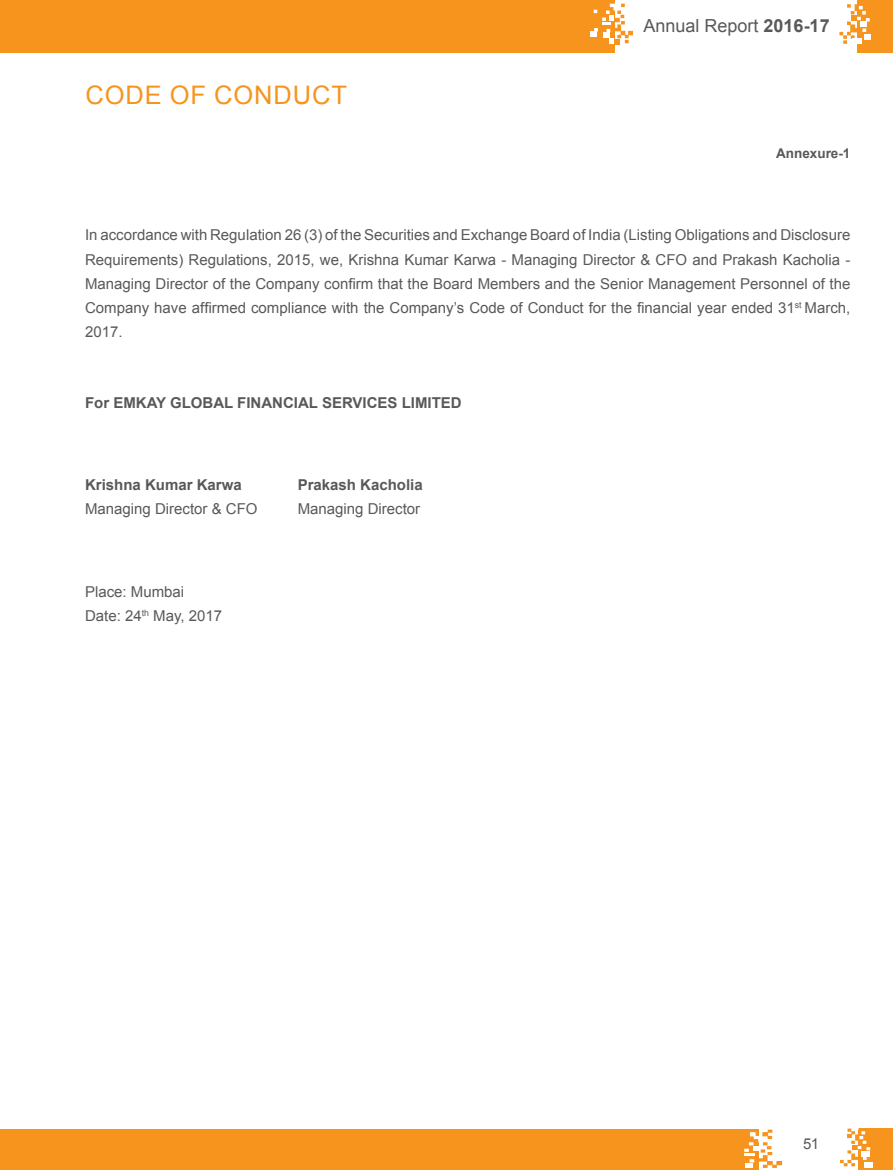
<style>
.page{position:relative;width:893px;height:1170px;background:#fff}
.page>*{position:absolute;margin:0;border:0;box-sizing:border-box;transform-origin:0 0}
.t1{font:25.5px "Arial";letter-spacing:.035em;color:#f7941e}
.t2{font:18px "Arial";color:#58595b}
.t3{font:15px/24px "Arial";color:#58595b;text-align:justify}
.t4{font:700 15px "Arial";color:#58595b}
.t5{font:700 13.5px "Arial";color:#58595b}
.s1{font-weight:700}
</style>
<div class="page">
<div style="left:0;top:0;width:615px;height:52px;background:#f7941e"></div>
<div style="left:857px;top:0;width:36px;height:52px;background:#f7941e"></div>
<svg style="left:839px;top:4px;width:31px;height:40px"></svg>
<svg style="left:591px;top:4px;width:42px;height:40px"></svg>
<div style="left:0;top:1129px;width:759px;height:40px;background:#f7941e"></div>
<svg style="left:744px;top:1129px;width:38px;height:38px"></svg>
<div style="left:745px;top:1162px;width:8px;height:5px;background:#fff"></div>
<div style="left:858px;top:1127px;width:35px;height:42px;background:#f7941e"></div>
<svg style="left:840px;top:1127px;width:30px;height:39px"></svg>
<div style="left:864px;top:1161px;width:9px;height:6px;background:#fff"></div>
<p class="t1" style="left:85px;top:78px;width:263px">CODE OF CONDUCT</p>
<p class="t2" style="left:643px;top:13px;width:188px">Annual Report <span class="s1">2016-17</span></p>
<p class="t5" style="left:776px;top:144px;width:76px">Annexure-1</p>
<p class="t3" style="left:85px;top:223px;width:767px">In accordance with Regulation 26 (3) of the Securities and Exchange Board of India (Listing Obligations and Disclosure Requirements) Regulations, 2015, we, Krishna Kumar Karwa - Managing Director &amp; CFO and Prakash Kacholia - Managing Director of the Company confirm that the Board Members and the Senior Management Personnel of the Company have affirmed compliance with the Company’s Code of Conduct for the financial year ended 31<sup>st</sup> March, 2017.</p>
<p class="t4" style="left:85px;top:392px;width:378px">For EMKAY GLOBAL FINANCIAL SERVICES LIMITED</p>
<p class="t4" style="left:85px;top:474px;width:158px">Krishna Kumar Karwa</p>
<p class="t4" style="left:298px;top:474px;width:127px">Prakash Kacholia</p>
<p class="t3" style="left:85px;top:497px;width:174px">Managing Director &amp; CFO</p>
<p class="t3" style="left:298px;top:497px;width:124px">Managing Director</p>
<p class="t3" style="left:85px;top:579px;width:139px">Place: Mumbai<br>Date: 24<sup>th</sup> May, 2017</p>
<p class="t3" style="left:803px;top:1131px;width:17px">51</p>
</div>
